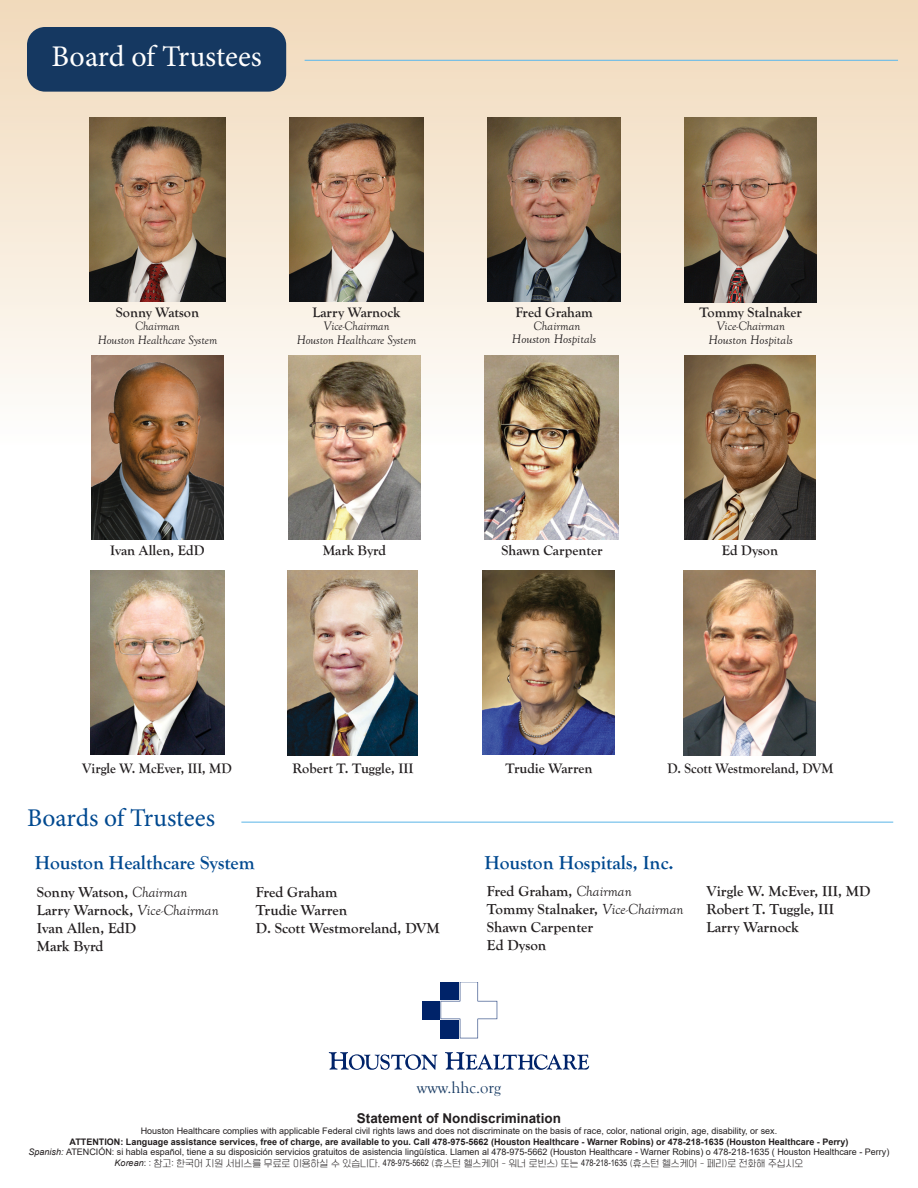
<style>
.page{position:relative;width:918px;height:1188px;background:#fff}
.page>*{position:absolute;margin:0;border:0;box-sizing:border-box;transform-origin:0 0}
.t1{font:30px "Minion Pro";letter-spacing:-.005em;color:#fff}
.t2{font:25.5px "Minion Pro";letter-spacing:-.005em;color:#014990}
.t3{font:700 19.5px "Goudy Old Style T";color:#014990}
.t4{font:16.5px "Goudy Old Style T";color:#153861}
.t5{font:700 15px/18px "Goudy Old Style T";color:#231f20}
.t6{font:700 14.25px "Goudy Old Style T";color:#231f20}
.t7{font:700 14.25px "Goudy Old Style T";color:#231f20;scale:.95 1}
.t8{font:700 14.25px "Goudy Old Style T";color:#231f20;scale:.96 1}
.t9{font:700 13.5px "Arial";color:#231f20}
.t10{font:italic 12.6px/13.4px "Goudy Old Style T";color:#231f20;text-align:center}
.t11{font:italic 12.6px/13.4px "Goudy Old Style T";color:#231f20;text-align:center;scale:.96 1}
.t12{font:italic 12.45px/13.4px "Goudy Old Style T";color:#231f20;text-align:center}
.t13{font:9px/10.8px "Arial";color:#231f20;text-align:center}
.t14{font:9px "TT Omni Gothic L";color:#231f20}
.s1{font-weight:400;font-style:italic}
.s2{font-weight:700}
.s3{font-style:italic}
.s4{font-family:"Arial";font-style:italic}
.s5{font-family:"Arial"}
.s6{font-family:"Arial Narrow"}
</style>
<div class="page">
<svg style="left:0;top:0;width:918px;height:444px"></svg>
<hr style="left:305px;top:60px;width:593px;height:1px;background:#64bae9">
<div style="left:27px;top:27px;width:259px;height:65px;background:#153861;border-radius:18px"></div>
<svg style="left:329px;top:1052px;width:108px;height:17px"></svg>
<svg style="left:445px;top:1052px;width:144px;height:17px"></svg>
<div style="left:422px;top:1001px;width:18px;height:18px;background:#002369"></div>
<svg style="left:441px;top:982px;width:56px;height:56px"></svg>
<hr style="left:241px;top:822px;width:652px;height:1px;background:#64bae9">
<img style="left:685px;top:355px;width:131px;height:184px">
<img style="left:91px;top:355px;width:132px;height:184px">
<img style="left:484px;top:355px;width:135px;height:184px">
<img style="left:288px;top:355px;width:132px;height:184px">
<img style="left:90px;top:117px;width:135px;height:185px">
<img style="left:289px;top:117px;width:135px;height:185px">
<img style="left:488px;top:117px;width:133px;height:185px">
<img style="left:685px;top:117px;width:132px;height:186px">
<img style="left:483px;top:570px;width:131px;height:185px">
<img style="left:684px;top:570px;width:132px;height:185px">
<img style="left:287px;top:571px;width:131px;height:185px">
<img style="left:90px;top:570px;width:135px;height:185px">
<h1 class="t1" style="left:51px;top:36px;width:212px">Board of Trustees</h1>
<h3 class="t6" style="left:116px;top:304px;width:85px">Sonny Watson</h3>
<h3 class="t12" style="left:98px;top:320px;width:121px">Chairman<br>Houston Healthcare System</h3>
<h3 class="t6" style="left:313px;top:304px;width:89px">Larry Warnock</h3>
<h3 class="t11" style="left:297px;top:320px;width:126px">Vice-Chairman<br>Houston Healthcare System</h3>
<h3 class="t6" style="left:515px;top:304px;width:79px">Fred Graham</h3>
<h3 class="t10" style="left:512px;top:320px;width:86px">Chairman<br>Houston Hospitals</h3>
<h3 class="t6" style="left:699px;top:304px;width:104px">Tommy Stalnaker</h3>
<h3 class="t10" style="left:709px;top:320px;width:86px">Vice-Chairman<br>Houston Hospitals</h3>
<h3 class="t6" style="left:110px;top:542px;width:96px">Ivan Allen, EdD</h3>
<h3 class="t6" style="left:323px;top:542px;width:65px">Mark Byrd</h3>
<h3 class="t6" style="left:502px;top:542px;width:102px">Shawn Carpenter</h3>
<h3 class="t6" style="left:722px;top:542px;width:58px">Ed Dyson</h3>
<h3 class="t8" style="left:82px;top:761px;width:157px">Virgle W. McEver, III, MD</h3>
<h3 class="t6" style="left:292px;top:761px;width:123px">Robert T. Tuggle, III</h3>
<h3 class="t6" style="left:506px;top:761px;width:88px">Trudie Warren</h3>
<h3 class="t7" style="left:667px;top:761px;width:176px">D. Scott Westmoreland, DVM</h3>
<h2 class="t2" style="left:27px;top:801px;width:190px">Boards of Trustees</h2>
<h3 class="t3" style="left:35px;top:852px;width:222px">Houston Healthcare System</h3>
<h3 class="t5" style="left:37px;top:883px;width:183px">Sonny Watson, <span class="s1">Chairman<br></span>Larry Warnock, <span class="s1">Vice-Chairman<br></span>Ivan Allen, EdD<br>Mark Byrd</h3>
<h3 class="t5" style="left:256px;top:883px;width:186px">Fred Graham<br>Trudie Warren<br>D. Scott Westmoreland, DVM</h3>
<h3 class="t3" style="left:484px;top:852px;width:191px">Houston Hospitals, Inc.</h3>
<h3 class="t5" style="left:487px;top:882px;width:198px">Fred Graham, <span class="s1">Chairman<br></span>Tommy Stalnaker, <span class="s1">Vice-Chairman<br></span>Shawn Carpenter<br>Ed Dyson</h3>
<h3 class="t5" style="left:706px;top:882px;width:166px">Virgle W. McEver, III, MD<br>Robert T. Tuggle, III<br>Larry Warnock</h3>
<h3 class="t4" style="left:417px;top:1079px;width:86px">www.hhc.org</h3>
<h3 class="t9" style="left:357px;top:1109px;width:206px">Statement of Nondiscrimination</h3>
<p class="t13" style="left:141px;top:1125px;width:638px">Houston Healthcare complies with applicable Federal civil rights laws and does not discriminate on the basis of race, color, national origin, age, disability, or sex.</p>
<p class="t13" style="left:29px;top:1136px;width:862px"><span class="s2">ATTENTION: Language assistance services, free of charge, are available to you. Call 478-975-5662 (Houston Healthcare - Warner Robins) or 478-218-1635 (Houston Healthcare - Perry)<br></span><span class="s3">Spanish:</span> ATENCIÓN: si habla español, tiene a su disposición servicios gratuitos de asistencia lingüística. Llamen al 478-975-5662 (Houston Healthcare - Warner Robins) o 478-218-1635 ( Houston Healthcare - Perry)</p>
<p class="t14" style="left:115px;top:1159px;width:690px"><span class="s4">Korean</span><span class="s5">:</span> : 참고: 한국어 지원 서비스를 무료로 이용하실 수 있습니다. <span class="s6">478-975-5662</span> (휴스턴 헬스케어 - 워너 로빈스) 또는 <span class="s6">478-218-1635</span> (휴스턴 헬스케어 - 페리)로 전화해 주십시오</p>
</div>
